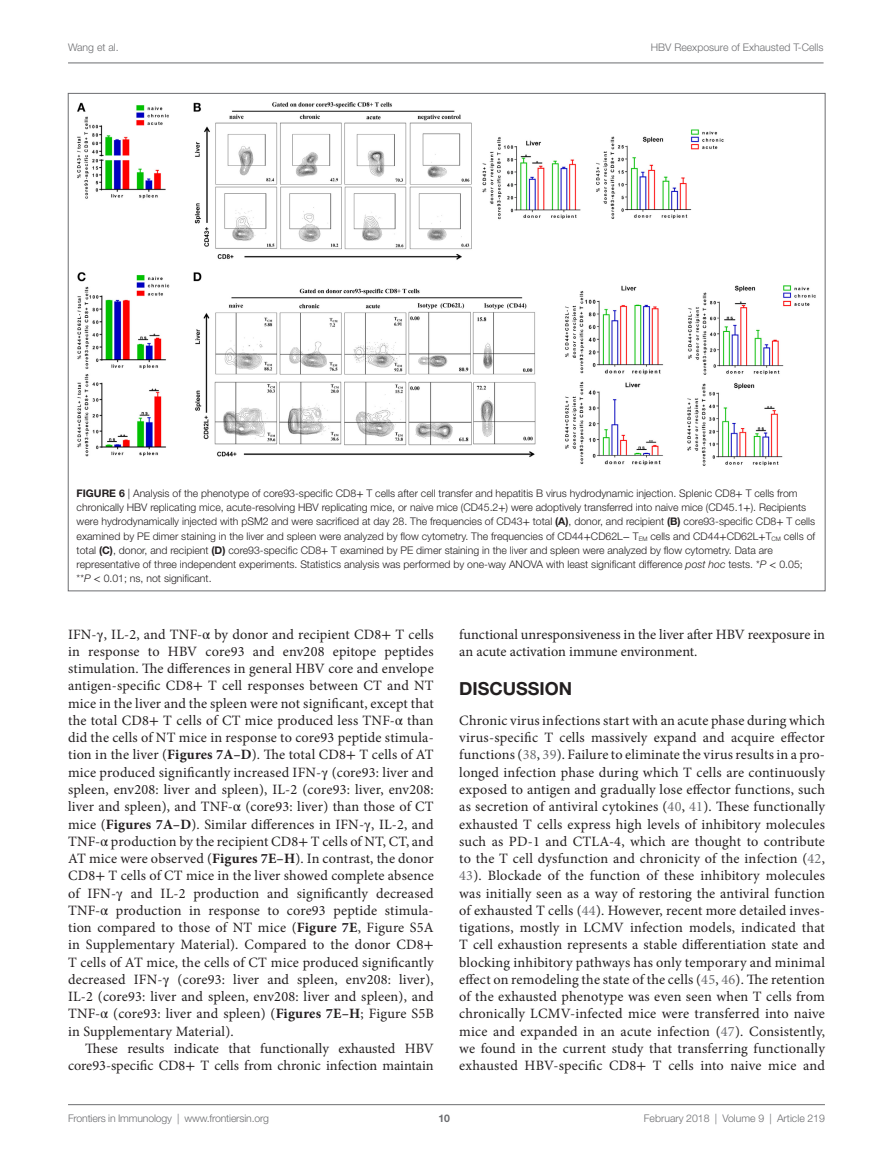
<style>
.page{position:relative;width:893px;height:1170px;background:#fff}
.page>*{position:absolute;margin:0;border:0;box-sizing:border-box;transform-origin:0 0}
.t1{font:700 18px "Helvetica Neue LT Std";color:#231f20}
.t2{font:14.25px/17.2px "Minion Pro";color:#231f20;text-align:justify}
.t3{font:300 10.5px/14.2px "Helvetica Neue LT Std";color:#231f20}
.t4{font:300 10.5px "Helvetica Neue LT Std";color:#6c6d70}
.t5{font:700 10.5px "Helvetica Neue LT Std";color:#6c6d70}
.s1{font-weight:700}
.s2{font-family:"STIX General";font-weight:400}
.s3{font-style:italic}
.s4{font-family:"STIX General"}
.s5{color:#6c6d70}
</style>
<div class="page">
<img style="left:77px;top:102px;width:739px;height:364px">
<hr style="left:68px;top:63px;width:756px;height:1px;background:#6c6d70">
<hr style="left:68px;top:1104px;width:757px;height:1px;background:#6c6d70">
<p class="t4" style="left:68px;top:41px;width:52px">Wang et al.</p>
<p class="t4" style="left:651px;top:41px;width:174px">HBV Reexposure of Exhausted T-Cells</p>
<p class="t3" style="left:77px;top:486px;width:740px"><span class="s1">FIG URE 6</span> | Analysis of the phenotype of core93-specific CD8<span class="s2">+</span> T cells after cell transfer and hepatitis B virus hydrodynamic injection. Splenic CD8<span class="s2">+</span> T cells from chronically HBV replicating mice, acute-resolving HBV replicating mice, or naive mice (CD45.2<span class="s2">+</span>) were adoptively transferred into naive mice (CD45.1<span class="s2">+</span>). Recipients were hydrodynamically injected with pSM2 and were sacrificed at day 28. The frequencies of CD43<span class="s2">+</span> total <span class="s1">(A)</span>, donor, and recipient <span class="s1">(B)</span> core93-specific CD8<span class="s2">+</span> T cells examined by PE dimer staining in the liver and spleen were analyzed by flow cytometry. The frequencies of CD44<span class="s2">+</span>CD62L<span class="s2">−</span> T<sub>EM</sub> cells and CD44<span class="s2">+</span>CD62L<span class="s2">+</span>T<sub>CM</sub> cells of total <span class="s1">(C)</span>, donor, and recipient <span class="s1">(D)</span> core93-specific CD8<span class="s2">+</span> T examined by PE dimer staining in the liver and spleen were analyzed by flow cytometry. Data are representative of three independent experiments. Statistics analysis was performed by one-way ANOVA with least significant difference <span class="s3">post hoc</span> tests. *<span class="s3">P</span> <span class="s2">&lt;</span> 0.05; **<span class="s3">P</span> <span class="s2">&lt;</span> 0.01; ns, not significant.</p>
<p class="t2" style="left:68px;top:625px;width:367px">IFN-<span class="s4">γ</span>, IL-2, and TNF-<span class="s4">α</span> by donor and recipient CD8<span class="s4">+</span> T cells in response to HBV core93 and env208 epitope peptides stimulation. The differences in general HBV core and envelope antigen-specific CD8<span class="s4">+</span> T cell responses between CT and NT mice in the liver and the spleen were not significant, except that the total CD8<span class="s4">+</span> T cells of CT mice produced less TNF-<span class="s4">α</span> than did the cells of NT mice in response to core93 peptide stimula&shy;tion in the liver (<span class="s1">Figures 7A–D</span>). The total CD8<span class="s4">+</span> T cells of AT mice produced significantly increased IFN-<span class="s4">γ</span> (core93: liver and spleen, env208: liver and spleen), IL-2 (core93: liver, env208: liver and spleen), and TNF-<span class="s4">α</span> (core93: liver) than those of CT mice (<span class="s1">Figures 7A–D</span>). Similar differences in IFN-<span class="s4">γ</span>, IL-2, and TNF-<span class="s4">α</span> production by the recipient CD8<span class="s4">+</span> T cells of NT, CT, and AT mice were observed (<span class="s1">Figures 7E–H</span>). In contrast, the donor CD8<span class="s4">+</span> T cells of CT mice in the liver showed complete absence of IFN-<span class="s4">γ</span> and IL-2 production and significantly decreased TNF-<span class="s4">α</span> production in response to core93 peptide stimula&shy;tion compared to those of NT mice (<span class="s1">Figure 7E</span>, Figure S5A in Supplementary Material). Compared to the donor CD8<span class="s4">+ </span>T cells of AT mice, the cells of CT mice produced significantly decreased IFN-<span class="s4">γ</span> (core93: liver and spleen, env208: liver), IL-2 (core93: liver and spleen, env208: liver and spleen), and TNF-<span class="s4">α</span> (core93: liver and spleen) (<span class="s1">Figures 7E–H</span>; Figure S5B in Supplementary Material).</p>
<p class="t2" style="left:68px;top:1039px;width:367px;text-align:right">These results indicate that functionally exhausted HBV core93-specific CD8<span class="s4">+</span> T cells from chronic infection maintain</p>
<p class="t2" style="left:459px;top:625px;width:367px">functional unresponsiveness in the liver after HBV reexposure in an acute activation immune environment.</p>
<p class="t1" style="left:459px;top:677px;width:112px">DISCUSSION</p>
<p class="t2" style="left:459px;top:711px;width:367px">Chronic virus infections start with an acute phase during which virus-specific T cells massively expand and acquire effector functions (<span class="s5">38</span>, <span class="s5">39</span>). Failure to eliminate the virus results in a pro&shy;longed infection phase during which T cells are continuously exposed to antigen and gradually lose effector functions, such as secretion of antiviral cytokines (<span class="s5">40</span>, <span class="s5">41</span>). These functionally exhausted T cells express high levels of inhibitory molecules such as PD-1 and CTLA-4, which are thought to contribute to the T cell dysfunction and chronicity of the infection (<span class="s5">42</span>, <span class="s5">43</span>). Blockade of the function of these inhibitory molecules was initially seen as a way of restoring the antiviral function of exhausted T cells (<span class="s5">44</span>). However, recent more detailed inves&shy;tigations, mostly in LCMV infection models, indicated that T cell exhaustion represents a stable differentiation state and blocking inhibitory pathways has only temporary and minimal effect on remodeling the state of the cells (<span class="s5">45</span>, <span class="s5">46</span>). The retention of the exhausted phenotype was even seen when T cells from chronically LCMV-infected mice were transferred into naive mice and expanded in an acute infection (<span class="s5">47</span>). Consistently, we found in the current study that transferring functionally exhausted HBV-specific CD8<span class="s4">+</span> T cells into naive mice and</p>
<p class="t4" style="left:68px;top:1111px;width:203px">Frontiers in Immunology | www.frontiersin.org</p>
<p class="t4" style="left:644px;top:1111px;width:183px">February 2018 | Volume 9 | Article 219</p>
<p class="t5" style="left:439px;top:1111px;width:13px">10</p>
</div>
